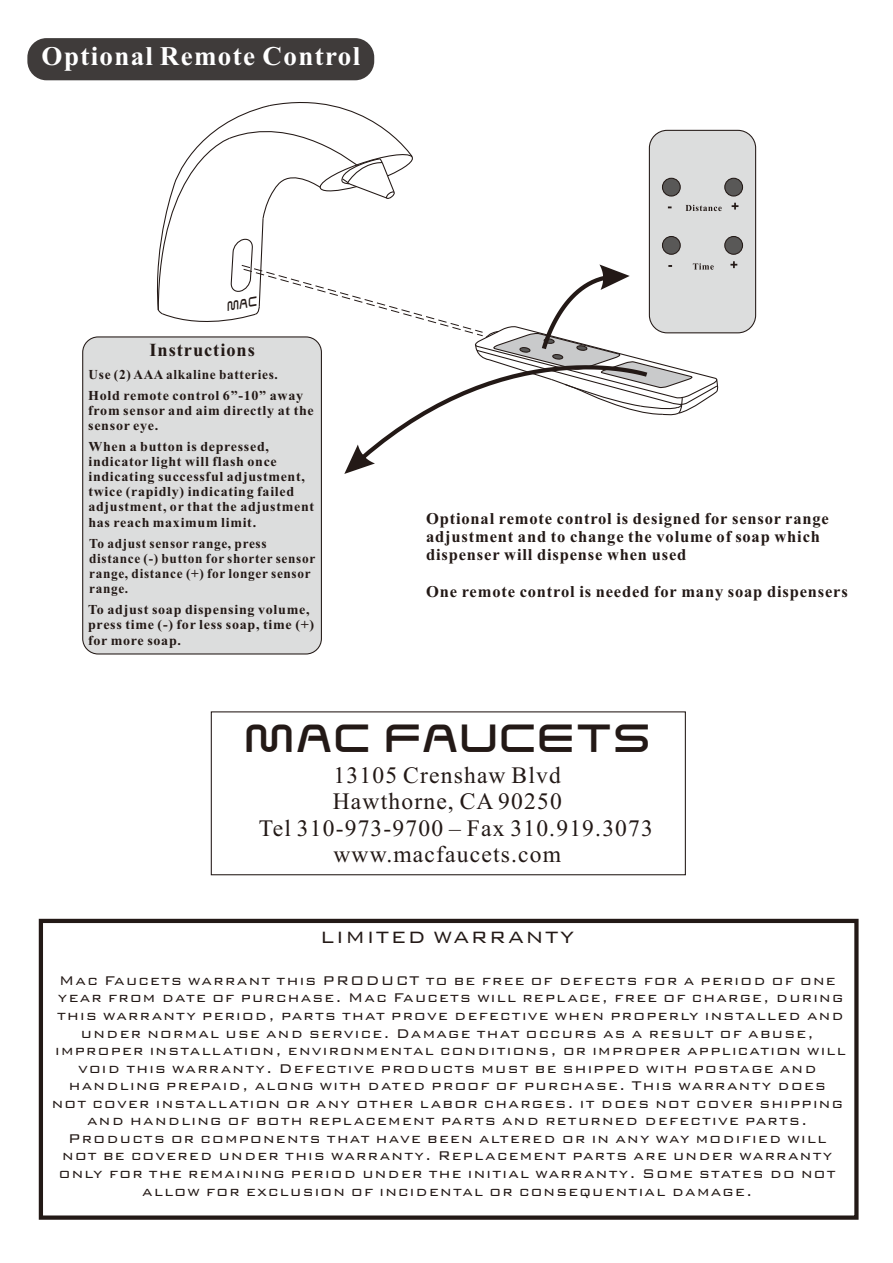
<style>
.page{position:relative;width:893px;height:1263px;background:#fff}
.page>*{position:absolute;margin:0;border:0;box-sizing:border-box;transform-origin:0 0}
.t1{font:47.1px "Saved By Zero";letter-spacing:.065em;color:#231916}
.t2{font:700 27px "Times New Roman";letter-spacing:.05em;color:#fff}
.t3{font:23.55px "Times New Roman";letter-spacing:.05em;color:#231916}
.t4{font:300 21.9px "Bank Gothic BT";letter-spacing:.075em;color:#231916}
.t5{font:700 18.45px "Times New Roman";letter-spacing:.05em;color:#231916}
.t6{font:300 16.8px/17.5px "Bank Gothic BT";letter-spacing:.075em;color:#231916;text-align:center}
.t7{font:700 16.5px/18.3px "Times New Roman";letter-spacing:.05em;color:#231916}
.t8{font:700 13.65px/15.1px "Times New Roman";letter-spacing:.05em;color:#231916}
</style>
<div class="page">
<div style="left:649px;top:130px;width:107px;height:203px;background:#dcdddd;border:1px solid #231916;border-radius:18px"></div>
<svg style="left:724px;top:178px;width:19px;height:19px"></svg>
<svg style="left:724px;top:236px;width:19px;height:19px"></svg>
<div style="left:27px;top:38px;width:347px;height:42px;background:#3f3b3a;border-radius:19px"></div>
<div style="left:82px;top:336px;width:240px;height:318px;background:#dcdddd;border:1px solid #231916;border-radius:15px"></div>
<div style="left:211px;top:711px;width:475px;height:164px;border:1px solid #231916"></div>
<div style="left:39px;top:919px;width:820px;height:301px;border:4px solid #231916"></div>
<svg style="left:153px;top:102px;width:585px;height:372px"></svg>
<h2 class="t2" style="left:42px;top:47px;width:320px">Optional Remote Control</h2>
<p class="t5" style="left:150px;top:343px;width:107px">Instructions</p>
<p class="t8" style="left:89px;top:368px;width:191px">Use (2) AAA alkaline batteries.</p>
<p class="t8" style="left:88px;top:389px;width:227px">Hold remote control 6”-10” away from sensor and aim directly at the sensor eye.</p>
<p class="t8" style="left:88px;top:440px;width:227px">When a button is depressed, indicator light will flash once indicating successful adjustment, twice (rapidly) indicating failed adjustment, or that the adjustment has reach maximum limit.</p>
<p class="t8" style="left:89px;top:537px;width:228px">To adjust sensor range, press distance (-) button for shorter sensor range, distance (+) for longer sensor range.</p>
<p class="t8" style="left:88px;top:603px;width:227px">To adjust soap dispensing volume, press time (-) for less soap, time (+) for more soap.</p>
<p class="t7" style="left:426px;top:511px;width:404px">Optional remote control is designed for sensor range adjustment and to change the volume of soap which dispenser will dispense when used</p>
<p class="t7" style="left:426px;top:584px;width:423px">One remote control is needed for many soap dispensers</p>
<h1 class="t1" style="left:246px;top:715px;width:405px">MAC FAUCETS</h1>
<h3 class="t3" style="left:334px;top:767px;width:229px">13105 Crenshaw Blvd</h3>
<h3 class="t3" style="left:333px;top:793px;width:231px">Hawthorne, CA 90250</h3>
<h3 class="t3" style="left:259px;top:819px;width:396px">Tel 310-973-9700 – Fax 310.919.3073</h3>
<h3 class="t3" style="left:333px;top:845px;width:229px">www.macfaucets.com</h3>
<h3 class="t4" style="left:320px;top:927px;width:256px">LIMITED WARRANTY</h3>
<p class="t6" style="left:52px;top:972px;width:795px">Mac Faucets warrant this PRODUCT to be free of defects for a period of one year from date of purchase. Mac Faucets will replace, free of charge, during this warranty period, parts that prove defective when properly installed and under normal use and service. Damage that occurs as a result of abuse, improper installation, environmental conditions, or improper application will void this warranty. Defective products must be shipped with postage and handling prepaid, along with dated proof of purchase. This warranty does not cover installation or any other labor charges. it does not cover shipping and handling of both replacement parts and returned defective parts.<br>Products or components that have been altered or in any way modified will not be covered under this warranty. Replacement parts are under warranty only for the remaining period under the initial warranty. Some states do not allow for exclusion of incidental or consequential damage.</p>
</div>
